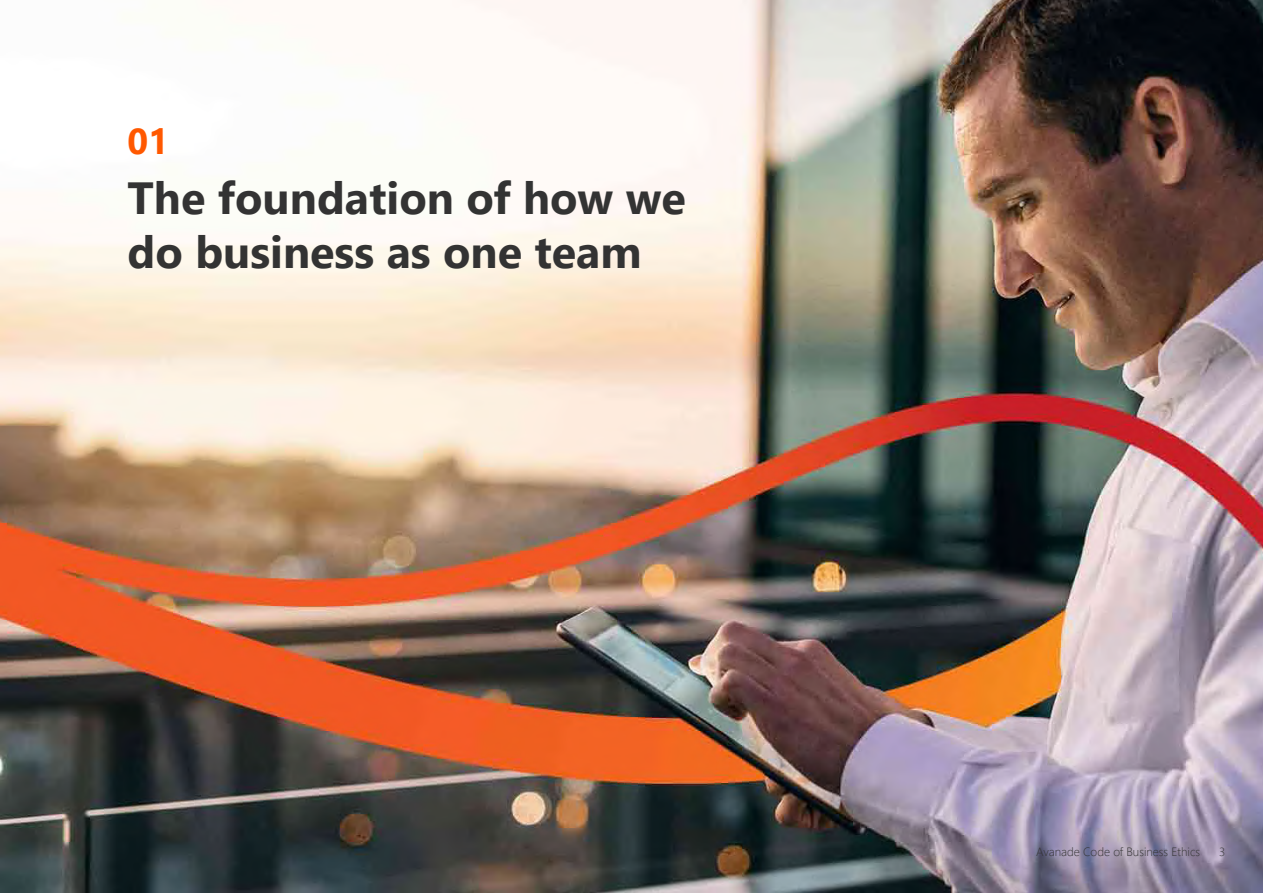
<style>
.page{position:relative;width:1263px;height:893px;background:#fff}
.page>*{position:absolute;margin:0;border:0;box-sizing:border-box;transform-origin:0 0}
.t1{font:700 45px/54px "Segoe UI";color:#333}
.t2{font:700 36px "Segoe UI";color:#ff5800}
.t3{font:300 12px "Segoe UI";color:#333}
</style>
<div class="page">
<img style="left:0;top:0;width:1263px;height:893px">
<p class="t2" style="left:128px;top:107px;width:43px">01</p>
<p class="t1" style="left:128px;top:168px;width:560px">The foundation of how we do business as one team</p>
<p class="t3" style="left:1036px;top:842px;width:165px">Avanade Code of Business Ethics</p>
<p class="t3" style="left:1219px;top:843px;width:8px">3</p>
</div>
